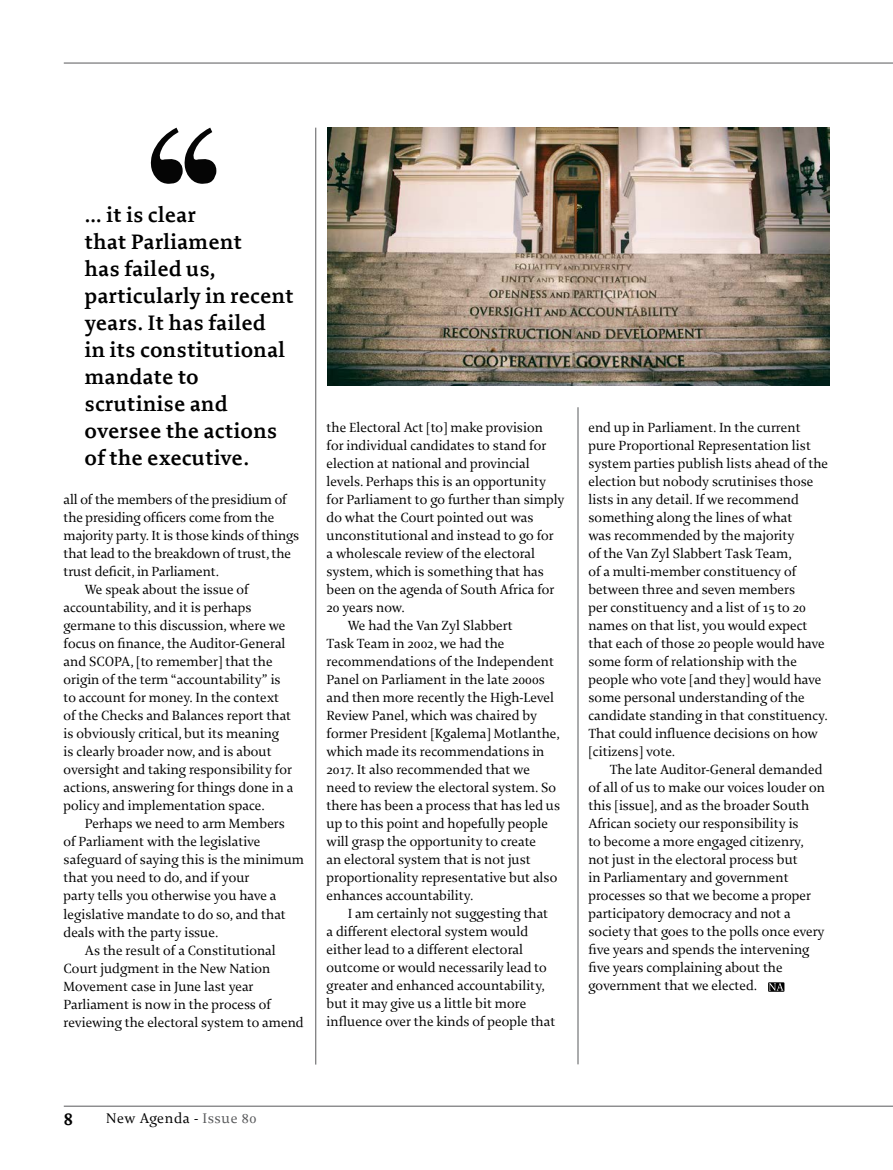
<style>
.page{position:relative;width:893px;height:1170px;background:#fff}
.page>*{position:absolute;margin:0;border:0;box-sizing:border-box;transform-origin:0 0}
.t1{font:700 22.5px/27px "Enigma";letter-spacing:.02em;color:#000}
.t2{font:700 18.75px "Enigma";color:#000}
.t3{font:15px "Enigma";letter-spacing:.04em;color:#000}
.t4{font:14.25px/18px "Enigma";color:#000}
.s1{color:#58595b}
</style>
<div class="page">
<hr style="left:64px;top:1105px;width:829px;height:1px;background:#58595b">
<hr style="left:64px;top:63px;width:829px;height:1px;background:#58595b">
<hr style="left:578px;top:407px;width:1px;height:657px;background:#58595b">
<hr style="left:315px;top:128px;width:1px;height:936px;background:#58595b">
<img style="left:327px;top:128px;width:502px;height:258px">
<img style="left:150px;top:128px;width:66px;height:56px">
<svg style="left:768px;top:982px;width:16px;height:9px"></svg>
<svg style="left:769px;top:983px;width:15px;height:7px"></svg>
<h1 class="t1" style="left:85px;top:202px;width:211px">… it is clear<br>that Parliament<br>has failed us, particularly in recent years. It has failed<br>in its constitutional mandate to scrutinise and oversee the actions of the executive.</h1>
<p class="t4" style="left:64px;top:491px;width:225px">all of the members of the presidium of</p>
<p class="t4" style="left:64px;top:509px;width:212px">the presiding officers come from the</p>
<p class="t4" style="left:64px;top:527px;width:237px">majority party. It is those kinds of things</p>
<p class="t4" style="left:64px;top:545px;width:229px">that lead to the breakdown of trust, the</p>
<p class="t4" style="left:64px;top:563px;width:157px">trust deficit, in Parliament.</p>
<p class="t4" style="left:85px;top:581px;width:165px">We speak about the issue of</p>
<p class="t4" style="left:64px;top:599px;width:190px">accountability, and it is perhaps</p>
<p class="t4" style="left:64px;top:617px;width:223px">germane to this discussion, where we</p>
<p class="t4" style="left:64px;top:635px;width:223px">focus on finance, the Auditor-General</p>
<p class="t4" style="left:64px;top:653px;width:211px">and SCOPA, [to remember] that the</p>
<p class="t4" style="left:64px;top:671px;width:219px">origin of the term “accountability” is</p>
<p class="t4" style="left:64px;top:689px;width:217px">to account for money. In the context</p>
<p class="t4" style="left:64px;top:707px;width:229px">of the Checks and Balances report that</p>
<p class="t4" style="left:64px;top:725px;width:217px">is obviously critical, but its meaning</p>
<p class="t4" style="left:64px;top:743px;width:210px">is clearly broader now, and is about</p>
<p class="t4" style="left:64px;top:761px;width:230px">oversight and taking responsibility for</p>
<p class="t4" style="left:64px;top:779px;width:231px">actions, answering for things done in a</p>
<p class="t4" style="left:64px;top:797px;width:203px">policy and implementation space.</p>
<p class="t4" style="left:85px;top:815px;width:202px">Perhaps we need to arm Members</p>
<p class="t4" style="left:64px;top:833px;width:198px">of Parliament with the legislative</p>
<p class="t4" style="left:64px;top:851px;width:242px">safeguard of saying this is the minimum</p>
<p class="t4" style="left:64px;top:869px;width:187px">that you need to do, and if your</p>
<p class="t4" style="left:64px;top:887px;width:214px">party tells you otherwise you have a</p>
<p class="t4" style="left:64px;top:905px;width:224px">legislative mandate to do so, and that</p>
<p class="t4" style="left:64px;top:923px;width:156px">deals with the party issue.</p>
<p class="t4" style="left:85px;top:941px;width:192px">As the result of a Constitutional</p>
<p class="t4" style="left:64px;top:959px;width:208px">Court judgment in the New Nation</p>
<p class="t4" style="left:64px;top:977px;width:191px">Movement case in June last year</p>
<p class="t4" style="left:64px;top:995px;width:209px">Parliament is now in the process of</p>
<p class="t4" style="left:64px;top:1013px;width:242px">reviewing the electoral system to amend</p>
<p class="t4" style="left:327px;top:419px;width:218px">the Electoral Act [to] make provision</p>
<p class="t4" style="left:327px;top:437px;width:221px">for individual candidates to stand for</p>
<p class="t4" style="left:327px;top:455px;width:205px">election at national and provincial</p>
<p class="t4" style="left:327px;top:473px;width:221px">levels. Perhaps this is an opportunity</p>
<p class="t4" style="left:327px;top:491px;width:239px">for Parliament to go further than simply</p>
<p class="t4" style="left:327px;top:509px;width:208px">do what the Court pointed out was</p>
<p class="t4" style="left:327px;top:527px;width:229px">unconstitutional and instead to go for</p>
<p class="t4" style="left:327px;top:545px;width:210px">a wholescale review of the electoral</p>
<p class="t4" style="left:327px;top:563px;width:219px">system, which is something that has</p>
<p class="t4" style="left:327px;top:581px;width:229px">been on the agenda of South Africa for</p>
<p class="t4" style="left:327px;top:599px;width:80px">20 years now.</p>
<p class="t4" style="left:348px;top:617px;width:166px">We had the Van Zyl Slabbert</p>
<p class="t4" style="left:327px;top:635px;width:179px">Task Team in 2002, we had the</p>
<p class="t4" style="left:327px;top:653px;width:229px">recommendations of the Independent</p>
<p class="t4" style="left:327px;top:671px;width:220px">Panel on Parliament in the late 2000s</p>
<p class="t4" style="left:327px;top:689px;width:229px">and then more recently the High-Level</p>
<p class="t4" style="left:327px;top:707px;width:212px">Review Panel, which was chaired by</p>
<p class="t4" style="left:327px;top:725px;width:235px">former President [Kgalema] Motlanthe,</p>
<p class="t4" style="left:327px;top:743px;width:219px">which made its recommendations in</p>
<p class="t4" style="left:327px;top:761px;width:205px">2017. It also recommended that we</p>
<p class="t4" style="left:327px;top:779px;width:231px">need to review the electoral system. So</p>
<p class="t4" style="left:327px;top:797px;width:235px">there has been a process that has led us</p>
<p class="t4" style="left:327px;top:815px;width:223px">up to this point and hopefully people</p>
<p class="t4" style="left:327px;top:833px;width:211px">will grasp the opportunity to create</p>
<p class="t4" style="left:327px;top:851px;width:206px">an electoral system that is not just</p>
<p class="t4" style="left:327px;top:869px;width:232px">proportionality representative but also</p>
<p class="t4" style="left:327px;top:887px;width:148px">enhances accountability.</p>
<p class="t4" style="left:348px;top:905px;width:202px">I am certainly not suggesting that</p>
<p class="t4" style="left:327px;top:923px;width:203px">a different electoral system would</p>
<p class="t4" style="left:327px;top:941px;width:198px">either lead to a different electoral</p>
<p class="t4" style="left:327px;top:959px;width:222px">outcome or would necessarily lead to</p>
<p class="t4" style="left:327px;top:977px;width:220px">greater and enhanced accountability,</p>
<p class="t4" style="left:327px;top:995px;width:201px">but it may give us a little bit more</p>
<p class="t4" style="left:327px;top:1013px;width:230px">influence over the kinds of people that</p>
<p class="t4" style="left:588px;top:419px;width:241px">end up in Parliament. In the current pure Proportional Representation list system parties publish lists ahead of the election but nobody scrutinises those lists in any detail. If we recommend something along the lines of what<br>was recommended by the majority<br>of the Van Zyl Slabbert Task Team,<br>of a multi-member constituency of between three and seven members<br>per constituency and a list of 15 to 20 names on that list, you would expect that each of those 20 people would have some form of relationship with the people who vote [and they] would have some personal understanding of the candidate standing in that constituency.<br>That could influence decisions on how [citizens] vote.</p>
<p class="t4" style="left:588px;top:761px;width:238px;text-indent:21px">The late Auditor-General demanded of all of us to make our voices louder on this [issue], and as the broader South African society our responsibility is<br>to become a more engaged citizenry, not just in the electoral process but<br>in Parliamentary and government processes so that we become a proper participatory democracy and not a society that goes to the polls once every five years and spends the intervening five years complaining about the government that we elected.</p>
<h2 class="t2" style="left:64px;top:1108px;width:11px">8</h2>
<p class="t3" style="left:106px;top:1109px;width:152px">New Agenda - <span class="s1">Issue 80</span></p>
</div>
